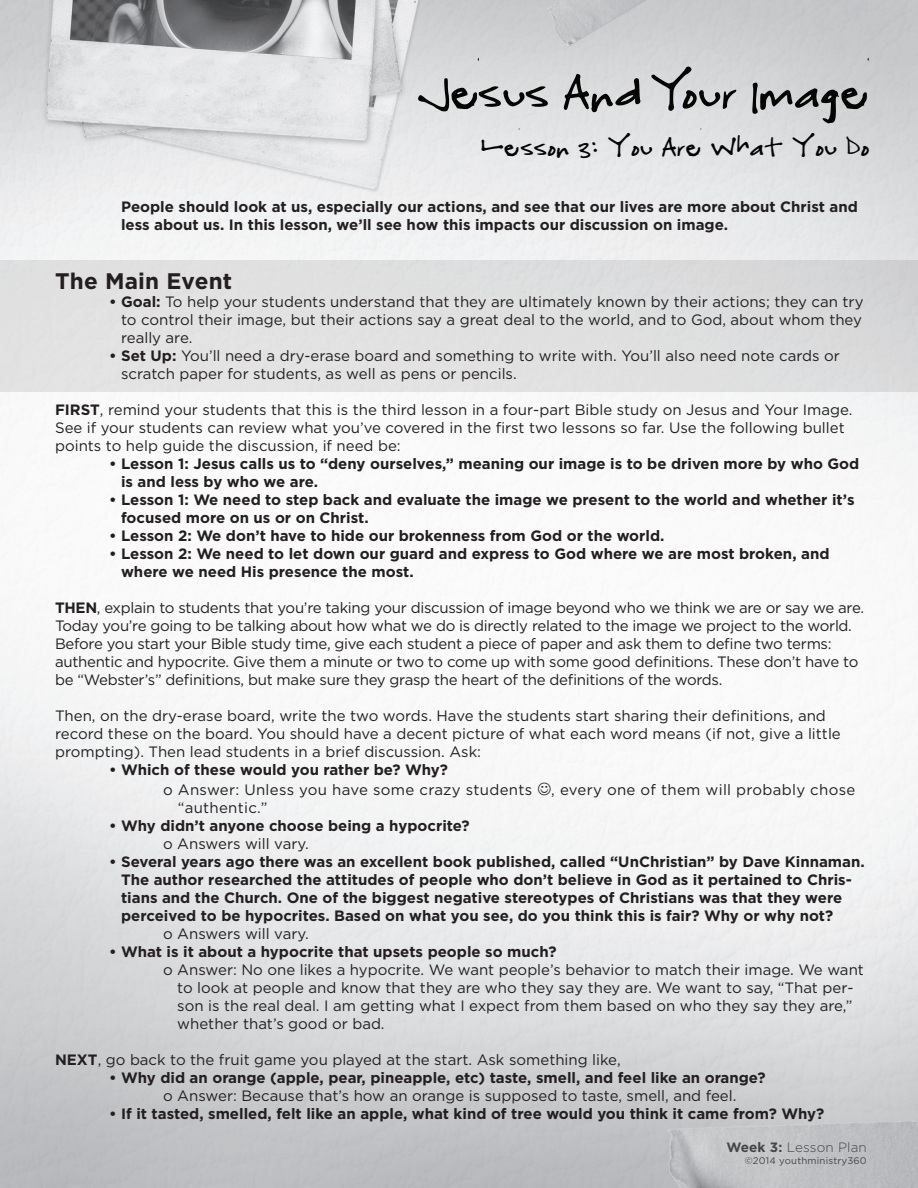
<style>
.page{position:relative;width:918px;height:1188px;background:#fff}
.page>*{position:absolute;margin:0;border:0;box-sizing:border-box;transform-origin:0 0}
.t1{font:63px "fuchsiabuddha";letter-spacing:.01em;color:#040503}
.t2{font:34.5px "fuchsiabuddha";letter-spacing:.01em;color:#040503}
.t3{font:700 22.5px "Gotham";letter-spacing:.01em;color:#231f20}
.t4{font:15px/18px "Gotham";color:#231f20}
.t5{font:700 15px/18px "Gotham";color:#231f20}
.t6{font:15px/18px "Gotham";letter-spacing:-.02em;color:#231f20}
.t7{font:15px "Gotham";letter-spacing:.02em;color:#231f20}
.t8{font:300 13.5px "Gotham";letter-spacing:.01em;color:#454647}
.t9{font:9.6px "Gotham";letter-spacing:.02em;color:#454647}
.s1{font-weight:700}
</style>
<div class="page">
<img style="left:0;top:0;width:918px;height:1188px">
<div style="left:0;top:261px;width:918px;height:131px;background:#e0e0e1"></div>
<svg style="left:538px;top:783px;width:13px;height:12px"></svg>
<h1 class="t1" style="left:417px;top:58px;width:454px">Jesus And Your Image</h1>
<h2 class="t2" style="left:481px;top:128px;width:390px">Lesson 3: You Are What You Do</h2>
<p class="t5" style="left:121px;top:197px;width:738px">People should look at us, especially our actions, and see that our lives are more about Christ and less about us. In this lesson, we’ll see how this impacts our discussion on image.</p>
<p class="t3" style="left:55px;top:266px;width:179px">The Main Event</p>
<p class="t4" style="left:121px;top:293px;width:744px;text-align:justify;text-indent:-12px"><span class="s1">• Goal:</span> To help your students understand that they are ultimately known by their actions; they can try to control their image, but their actions say a great deal to the world, and to God, about whom they really are.</p>
<p class="t4" style="left:121px;top:347px;width:720px;text-indent:-12px"><span class="s1">• Set Up:</span> You’ll need a dry-erase board and something to write with. You’ll also need note cards or scratch paper for students, as well as pens or pencils.</p>
<p class="t4" style="left:55px;top:401px;width:799px"><span class="s1">FIRST</span>, remind your students that this is the third lesson in a four-part Bible study on Jesus and Your Image.<br>See if your students can review what you’ve covered in the first two lessons so far. Use the following bullet points to help guide the discussion, if need be:</p>
<p class="t5" style="left:121px;top:455px;width:740px;text-indent:-12px">• Lesson 1: Jesus calls us to “deny ourselves,” meaning our image is to be driven more by who God is and less by who we are.</p>
<p class="t5" style="left:121px;top:491px;width:735px;text-indent:-12px">• Lesson 1: We need to step back and evaluate the image we present to the world and whether it’s focused more on us or on Christ.</p>
<p class="t5" style="left:109px;top:527px;width:557px">• Lesson 2: We don’t have to hide our brokenness from God or the world.</p>
<p class="t5" style="left:121px;top:545px;width:710px;text-indent:-12px">• Lesson 2: We need to let down our guard and express to God where we are most broken, and where we need His presence the most.</p>
<p class="t6" style="left:55px;top:599px;width:811px"><span class="s1">THEN</span>, explain to students that you’re taking your discussion of image beyond who we think we are or say we are.<br>Today you’re going to be talking about how what we do is directly related to the image we project to the world.<br>Before you start your Bible study time, give each student a piece of paper and ask them to define two terms: authentic and hypocrite. Give them a minute or two to come up with some good definitions. These don’t have to be “Webster’s” definitions, but make sure they grasp the heart of the definitions of the words.</p>
<p class="t4" style="left:55px;top:707px;width:787px">Then, on the dry-erase board, write the two words. Have the students start sharing their definitions, and record these on the board. You should have a decent picture of what each word means (if not, give a little prompting). Then lead students in a brief discussion. Ask:</p>
<p class="t5" style="left:109px;top:761px;width:340px">• Which of these would you rather be? Why?</p>
<p class="t7" style="left:163px;top:780px;width:371px">o Answer: Unless you have some crazy students</p>
<p class="t7" style="left:551px;top:780px;width:306px">, every one of them will probably chose</p>
<p class="t7" style="left:178px;top:798px;width:91px">“authentic.”</p>
<p class="t5" style="left:109px;top:817px;width:362px">• Why didn’t anyone choose being a hypocrite?</p>
<p class="t4" style="left:163px;top:835px;width:147px">o Answers will vary.</p>
<p class="t5" style="left:121px;top:853px;width:745px;text-indent:-12px">• Several years ago there was an excellent book published, called “UnChristian” by Dave Kinnaman.<br>The author researched the attitudes of people who don’t believe in God as it pertained to Chris&shy;tians and the Church. One of the biggest negative stereotypes of Christians was that they were perceived to be hypocrites. Based on what you see, do you think this is fair? Why or why not?</p>
<p class="t4" style="left:163px;top:925px;width:147px">o Answers will vary.</p>
<p class="t5" style="left:109px;top:943px;width:449px">• What is it about a hypocrite that upsets people so much?</p>
<p class="t4" style="left:177px;top:961px;width:688px;text-indent:-14px">o Answer: No one likes a hypocrite. We want people’s behavior to match their image. We want to look at people and know that they are who they say they are. We want to say, “That per&shy;son is the real deal. I am getting what I expect from them based on who they say they are,” whether that’s good or bad.</p>
<p class="t4" style="left:55px;top:1051px;width:567px"><span class="s1">NEXT</span>, go back to the fruit game you played at the start. Ask something like,</p>
<p class="t5" style="left:109px;top:1069px;width:658px">• Why did an orange (apple, pear, pineapple, etc) taste, smell, and feel like an orange?</p>
<p class="t4" style="left:163px;top:1087px;width:575px">o Answer: Because that’s how an orange is supposed to taste, smell, and feel.</p>
<p class="t5" style="left:109px;top:1105px;width:717px">• If it tasted, smelled, felt like an apple, what kind of tree would you think it came from? Why?</p>
<p class="t8" style="left:726px;top:1139px;width:142px"><span class="s1">Week 3:</span> Lesson Plan</p>
<p class="t9" style="left:745px;top:1155px;width:124px">©2014 youthministry360</p>
</div>
